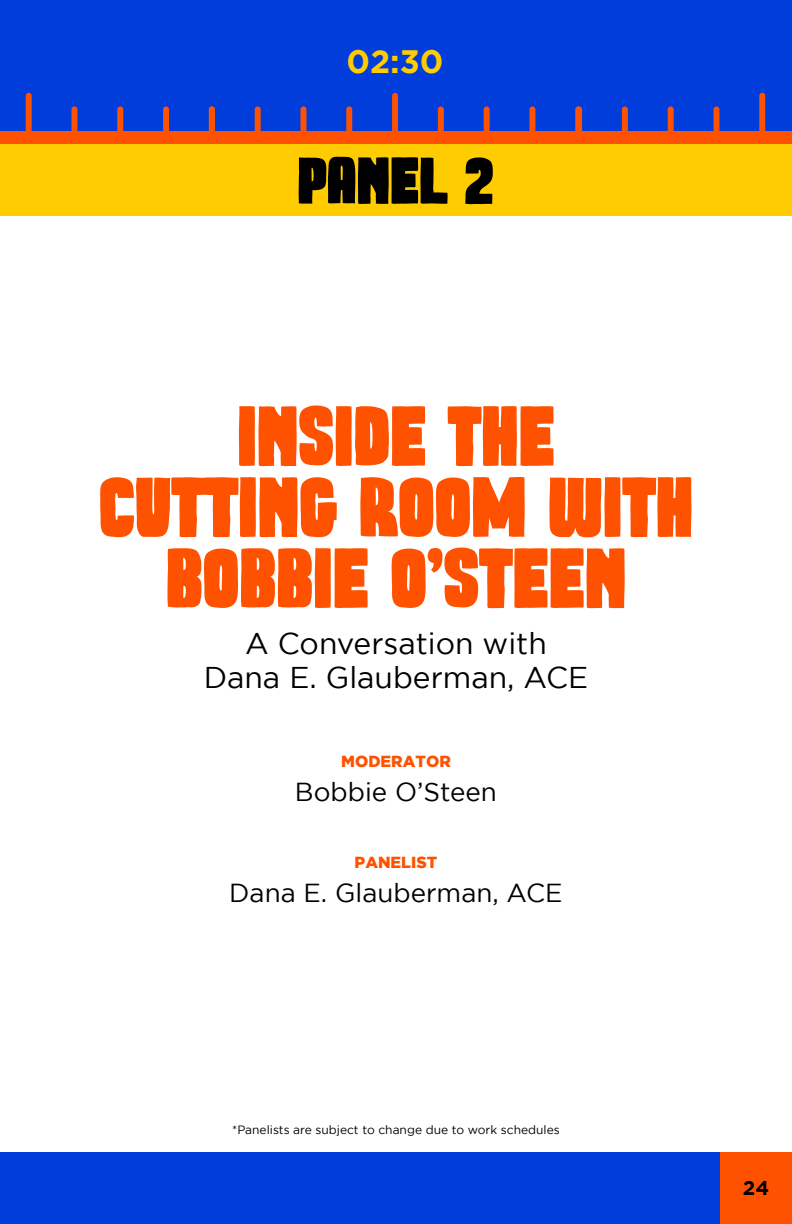
<style>
.page{position:relative;width:792px;height:1224px;background:#fff}
.page>*{position:absolute;margin:0;border:0;box-sizing:border-box;transform-origin:0 0}
.t1{font:85.2px/71px "Wolfskin";color:#ff5201;text-align:center;scale:.9 1}
.t2{font:66.4px "Wolfskin";color:#000;scale:.93 1}
.t3{font:700 32.4px "Gotham";color:#ffcc01}
.t4{font:30px/34px "Gotham";color:#000;text-align:center}
.t5{font:26px "Gotham";color:#000}
.t6{font:700 20px "Gotham";color:#000}
.t7{font:900 16px "Gotham";color:#ff5201}
.t8{font:12px "Gotham";color:#000}
</style>
<div class="page">
<div style="left:0;top:0;width:792px;height:144px;background:#013ddb"></div>
<div style="left:0;top:144px;width:792px;height:72px;background:#ffcc01"></div>
<div style="left:0;top:1152px;width:792px;height:72px;background:#013ddb"></div>
<div style="left:720px;top:1152px;width:72px;height:72px;background:#ff5201"></div>
<div style="left:553px;top:131px;width:239px;height:13px;background:#ff5201"></div>
<div style="left:576px;top:106px;width:6px;height:31px;background:#ff5201;border-radius:3px"></div>
<div style="left:622px;top:106px;width:6px;height:31px;background:#ff5201;border-radius:3px"></div>
<div style="left:668px;top:106px;width:6px;height:31px;background:#ff5201;border-radius:3px"></div>
<div style="left:714px;top:106px;width:5px;height:31px;background:#ff5201;border-radius:3px"></div>
<div style="left:759px;top:93px;width:6px;height:44px;background:#ff5201;border-radius:3px"></div>
<div style="left:186px;top:131px;width:416px;height:13px;background:#ff5201"></div>
<div style="left:255px;top:106px;width:6px;height:31px;background:#ff5201;border-radius:3px"></div>
<div style="left:300px;top:106px;width:6px;height:31px;background:#ff5201;border-radius:3px"></div>
<div style="left:346px;top:106px;width:6px;height:31px;background:#ff5201;border-radius:3px"></div>
<div style="left:438px;top:106px;width:6px;height:31px;background:#ff5201;border-radius:3px"></div>
<div style="left:484px;top:106px;width:6px;height:31px;background:#ff5201;border-radius:3px"></div>
<div style="left:529px;top:106px;width:6px;height:31px;background:#ff5201;border-radius:3px"></div>
<div style="left:575px;top:106px;width:6px;height:31px;background:#ff5201;border-radius:3px"></div>
<div style="left:392px;top:93px;width:6px;height:44px;background:#ff5201;border-radius:3px"></div>
<div style="left:0;top:131px;width:240px;height:13px;background:#ff5201"></div>
<div style="left:71px;top:106px;width:6px;height:31px;background:#ff5201;border-radius:3px"></div>
<div style="left:117px;top:106px;width:6px;height:31px;background:#ff5201;border-radius:3px"></div>
<div style="left:163px;top:106px;width:6px;height:31px;background:#ff5201;border-radius:3px"></div>
<div style="left:209px;top:106px;width:6px;height:31px;background:#ff5201;border-radius:3px"></div>
<div style="left:26px;top:93px;width:6px;height:44px;background:#ff5201;border-radius:3px"></div>
<h3 class="t3" style="left:347px;top:43px;width:99px">02:30</h3>
<h2 class="t2" style="left:297px;top:151px;width:213px">PANEL 2</h2>
<h1 class="t1" style="left:99px;top:404px;width:662px">INSIDE THE<br>CUTTING ROOM WITH<br>BOBBIE O’STEEN</h1>
<h3 class="t4" style="left:204px;top:626px;width:386px">A Conversation with<br>Dana E. Glauberman, ACE</h3>
<h3 class="t7" style="left:341px;top:752px;width:111px">MODERATOR</h3>
<h3 class="t5" style="left:295px;top:778px;width:204px">Bobbie O’Steen</h3>
<h3 class="t7" style="left:355px;top:853px;width:84px">PANELIST</h3>
<h3 class="t5" style="left:229px;top:878px;width:335px">Dana E. Glauberman, ACE</h3>
<p class="t8" style="left:232px;top:1123px;width:329px">*Panelists are subject to change due to work schedules</p>
<h3 class="t6" style="left:743px;top:1176px;width:28px">24</h3>
</div>
